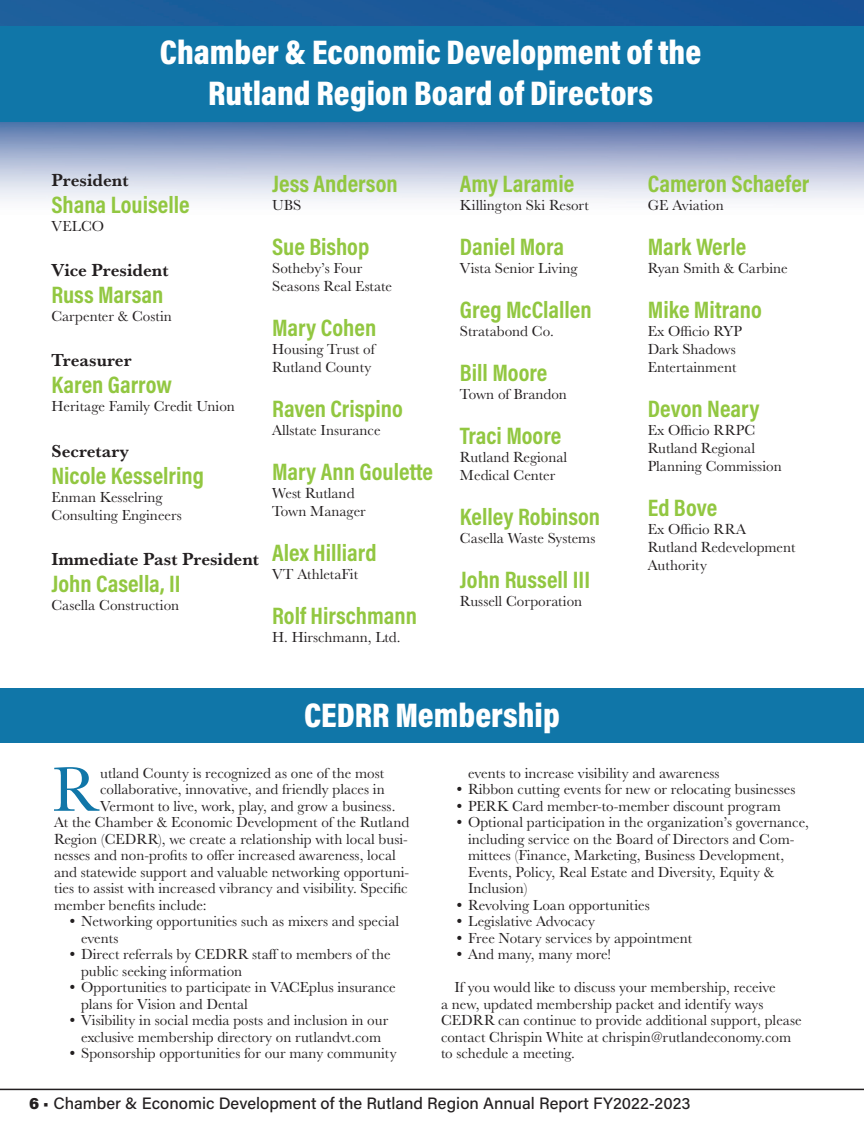
<style>
.page{position:relative;width:864px;height:1148px;background:#fff}
.page>*{position:absolute;margin:0;border:0;box-sizing:border-box;transform-origin:0 0}
.t1{font:64.5px "Baskerville URW";color:#1076a8}
.t2{font:900 34.5px/41.4px "Acumin Pro Cond";color:#fff;text-align:center}
.t3{font:700 24px "Acumin Pro Cond";color:#92c741}
.t4{font:700 18px "Baskerville URW";color:#231f20}
.t5{font:500 16.5px "Acumin Pro";color:#231f20}
.t6{font:15px/16.5px "Baskerville URW";color:#231f20}
.s1{font-weight:900}
</style>
<div class="page">
<hr style="left:0;top:1088px;width:864px;height:2px;background:#231f20">
<img style="left:0;top:0;width:864px;height:202px">
<div style="left:0;top:27px;width:864px;height:95px;background:#1076a8"></div>
<div style="left:0;top:688px;width:864px;height:54px;background:#1076a8"></div>
<h2 class="t2" style="left:160px;top:30px;width:543px">Chamber &amp; Economic Development of the<br>Rutland Region Board of Directors</h2>
<p class="t4" style="left:51px;top:167px;width:78px">President</p>
<h3 class="t3" style="left:51px;top:189px;width:140px">Shana Louiselle</h3>
<p class="t6" style="left:51px;top:218px;width:54px">VELCO</p>
<p class="t4" style="left:51px;top:257px;width:118px">Vice President</p>
<h3 class="t3" style="left:51px;top:279px;width:114px">Russ Marsan</h3>
<p class="t6" style="left:51px;top:308px;width:122px">Carpenter &amp; Costin</p>
<p class="t4" style="left:51px;top:347px;width:82px">Treasurer</p>
<h3 class="t3" style="left:51px;top:369px;width:122px">Karen Garrow</h3>
<p class="t6" style="left:51px;top:398px;width:185px">Heritage Family Credit Union</p>
<p class="t4" style="left:51px;top:437px;width:79px">Secretary</p>
<h3 class="t3" style="left:51px;top:459px;width:154px">Nicole Kesselring</h3>
<p class="t6" style="left:51px;top:487px;width:132px;line-height:18px">Enman Kesselring<br>Consulting Engineers</p>
<p class="t4" style="left:51px;top:545px;width:209px">Immediate Past President</p>
<h3 class="t3" style="left:51px;top:567px;width:131px">John Casella, II</h3>
<p class="t6" style="left:51px;top:596px;width:129px">Casella Construction</p>
<h3 class="t3" style="left:272px;top:168px;width:127px">Jess Anderson</h3>
<p class="t6" style="left:272px;top:196px;width:31px">UBS</p>
<h3 class="t3" style="left:272px;top:231px;width:99px">Sue Bishop</h3>
<p class="t6" style="left:272px;top:258px;width:121px;line-height:18px">Sotheby’s Four<br>Seasons Real Estate</p>
<h3 class="t3" style="left:272px;top:312px;width:106px">Mary Cohen</h3>
<p class="t6" style="left:272px;top:339px;width:104px;line-height:18px">Housing Trust of<br>Rutland County</p>
<h3 class="t3" style="left:272px;top:393px;width:132px">Raven Crispino</h3>
<p class="t6" style="left:272px;top:421px;width:110px">Allstate Insurance</p>
<h3 class="t3" style="left:272px;top:456px;width:162px">Mary Ann Goulette</h3>
<p class="t6" style="left:272px;top:483px;width:95px;line-height:18px">West Rutland<br>Town Manager</p>
<h3 class="t3" style="left:272px;top:537px;width:106px">Alex Hilliard</h3>
<p class="t6" style="left:272px;top:565px;width:87px">VT AthletaFit</p>
<h3 class="t3" style="left:272px;top:600px;width:146px">Rolf Hirschmann</h3>
<p class="t6" style="left:272px;top:628px;width:130px">H. Hirschmann, Ltd.</p>
<h3 class="t3" style="left:460px;top:168px;width:116px">Amy Laramie</h3>
<p class="t6" style="left:460px;top:196px;width:130px">Killington Ski Resort</p>
<h3 class="t3" style="left:460px;top:231px;width:106px">Daniel Mora</h3>
<p class="t6" style="left:460px;top:259px;width:119px">Vista Senior Living</p>
<h3 class="t3" style="left:460px;top:294px;width:133px">Greg McClallen</h3>
<p class="t6" style="left:460px;top:322px;width:95px">Stratabond Co.</p>
<h3 class="t3" style="left:460px;top:357px;width:89px">Bill Moore</h3>
<p class="t6" style="left:460px;top:385px;width:108px">Town of Brandon</p>
<h3 class="t3" style="left:460px;top:420px;width:103px">Traci Moore</h3>
<p class="t6" style="left:460px;top:447px;width:109px;line-height:18px">Rutland Regional<br>Medical Center</p>
<h3 class="t3" style="left:460px;top:501px;width:142px">Kelley Robinson</h3>
<p class="t6" style="left:460px;top:529px;width:137px">Casella Waste Systems</p>
<h3 class="t3" style="left:460px;top:564px;width:132px">John Russell III</h3>
<p class="t6" style="left:460px;top:592px;width:124px">Russell Corporation</p>
<h2 class="t2" style="left:304px;top:693px;width:257px">CEDRR Membership</h2>
<h3 class="t3" style="left:648px;top:168px;width:163px">Cameron Schaefer</h3>
<p class="t6" style="left:648px;top:196px;width:78px">GE Aviation</p>
<h3 class="t3" style="left:648px;top:231px;width:100px">Mark Werle</h3>
<p class="t6" style="left:648px;top:259px;width:141px">Ryan Smith &amp; Carbine</p>
<h3 class="t3" style="left:648px;top:294px;width:116px">Mike Mitrano</h3>
<p class="t6" style="left:648px;top:321px;width:96px;line-height:18px">Ex Officio RYP<br>Dark Shadows<br>Entertainment</p>
<h3 class="t3" style="left:648px;top:393px;width:113px">Devon Neary</h3>
<p class="t6" style="left:648px;top:420px;width:135px;line-height:18px">Ex Officio RRPC<br>Rutland Regional<br>Planning Commission</p>
<h3 class="t3" style="left:648px;top:492px;width:71px">Ed Bove</h3>
<p class="t6" style="left:648px;top:519px;width:149px;line-height:18px">Ex Officio RRA<br>Rutland Redevelopment<br>Authority</p>
<h1 class="t1" style="left:52px;top:745px;width:46px">R</h1>
<p class="t6" style="left:100px;top:764px;width:285px">utland County is recognized as one of the most</p>
<p class="t6" style="left:100px;top:780px;width:286px">collaborative, innovative, and friendly places in</p>
<p class="t6" style="left:100px;top:797px;width:297px">Vermont to live, work, play, and grow a business.</p>
<p class="t6" style="left:54px;top:813px;width:357px">At the Chamber &amp; Economic Development of the Rutland</p>
<p class="t6" style="left:54px;top:830px;width:355px">Region (CEDRR), we create a relationship with local busi-</p>
<p class="t6" style="left:54px;top:846px;width:343px">nesses and non-profits to offer increased awareness, local</p>
<p class="t6" style="left:54px;top:863px;width:357px">and statewide support and valuable networking opportuni-</p>
<p class="t6" style="left:54px;top:879px;width:355px">ties to assist with increased vibrancy and visibility. Specific</p>
<p class="t6" style="left:54px;top:896px;width:154px">member benefits include:</p>
<p class="t6" style="left:81px;top:912px;width:320px;text-indent:-14px">• Networking opportunities such as mixers and special events</p>
<p class="t6" style="left:81px;top:945px;width:311px;text-indent:-14px">• Direct referrals by CEDRR staff to members of the public seeking information</p>
<p class="t6" style="left:81px;top:978px;width:316px;text-indent:-14px">• Opportunities to participate in VACEplus insurance plans for Vision and Dental</p>
<p class="t6" style="left:68px;top:1011px;width:322px;text-align:center">• Visibility in social media posts and inclusion in our exclusive membership directory on rutlandvt.com</p>
<p class="t6" style="left:68px;top:1044px;width:331px">• Sponsorship opportunities for our many community</p>
<p class="t6" style="left:468px;top:764px;width:253px">events to increase visibility and awareness</p>
<p class="t6" style="left:455px;top:780px;width:343px">• Ribbon cutting events for new or relocating businesses</p>
<p class="t6" style="left:455px;top:797px;width:328px">• PERK Card member-to-member discount program</p>
<p class="t6" style="left:468px;top:813px;width:342px;text-indent:-14px">• Optional participation in the organization’s governance, including service on the Board of Directors and Com&shy;mittees (Finance, Marketing, Business Development, Events, Policy, Real Estate and Diversity, Equity &amp; Inclusion)</p>
<p class="t6" style="left:455px;top:896px;width:197px">• Revolving Loan opportunities</p>
<p class="t6" style="left:455px;top:912px;width:142px">• Legislative Advocacy</p>
<p class="t6" style="left:455px;top:929px;width:239px">• Free Notary services by appointment</p>
<p class="t6" style="left:455px;top:945px;width:158px">• And many, many more!</p>
<p class="t6" style="left:441px;top:978px;width:362px;text-indent:14px">If you would like to discuss your membership, receive<br>a new, updated membership packet and identify ways CEDRR can continue to provide additional support, please contact Chrispin White at chrispin@rutlandeconomy.com to schedule a meeting.</p>
<p class="t5" style="left:29px;top:1091px;width:663px"><span class="s1">6</span> • Chamber &amp; Economic Development of the Rutland Region Annual Report FY2022-2023</p>
</div>
